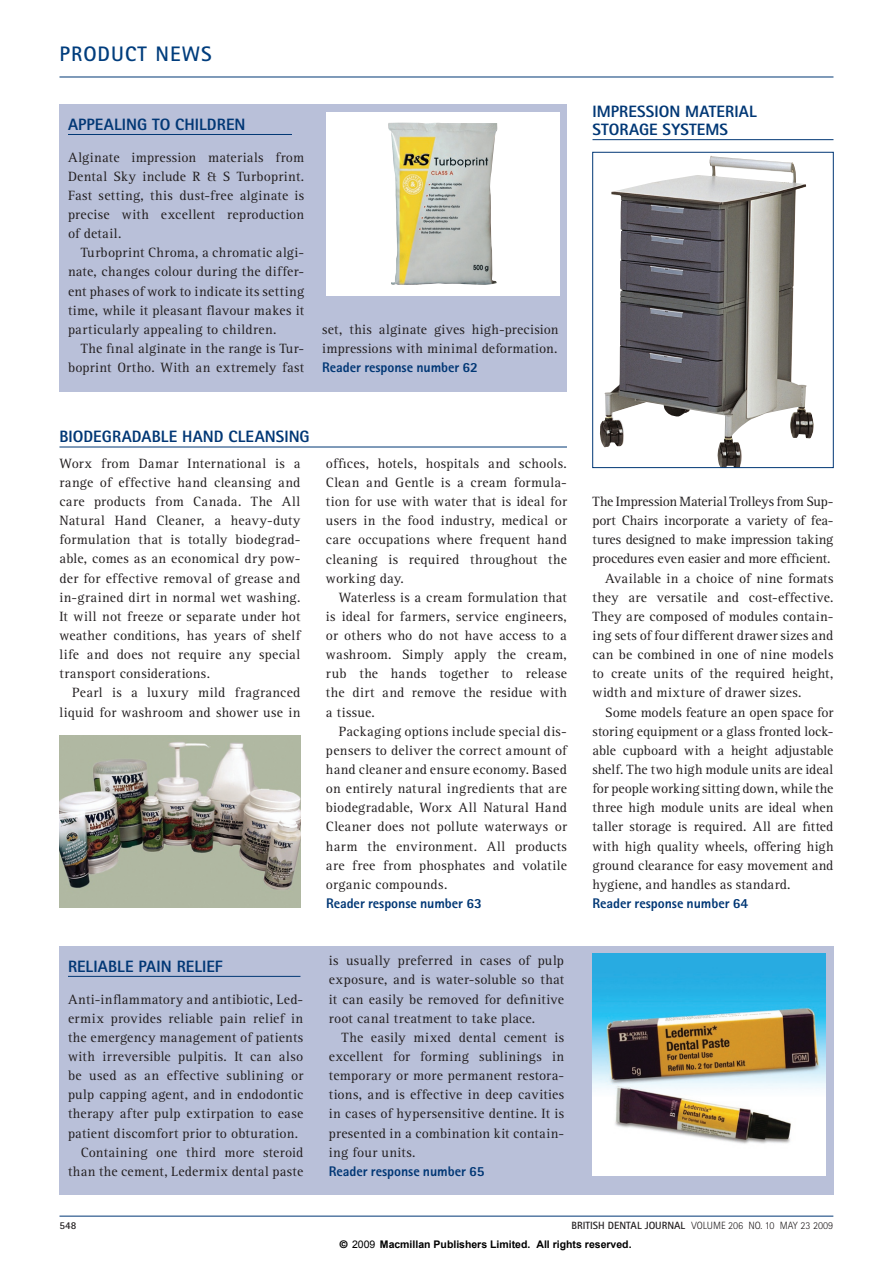
<style>
.page{position:relative;width:893px;height:1263px;background:#fff}
.page>*{position:absolute;margin:0;border:0;box-sizing:border-box;transform-origin:0 0}
.t1{font:700 21px "Rotis Sans Serif";letter-spacing:.05em;color:#013d7d}
.t2{font:800 16.5px/18px "Rotis Sans Serif";letter-spacing:.005em;color:#013775}
.t3{font:13.95px/19.2px "Rotis Serif";letter-spacing:.015em;color:#231f20;text-align:justify}
.t4{font:13.95px "Rotis Serif";letter-spacing:-.01em;color:#231f20}
.t5{font:800 13.95px "Rotis Sans Serif";letter-spacing:-.005em;color:#013775}
.t6{font:13.95px "Rotis Serif";letter-spacing:-.005em;color:#231f20}
.t7{font:700 10.5px "Arial";color:#000}
.t8{font:300 10.5px "Rotis Sans Serif";color:#231f20}
.t9{font:700 10.5px "Rotis Sans Serif";color:#231f20}
.s1{font-weight:700}
.s2{font-family:"Helvetica"}
.s3{font-weight:400}
</style>
<div class="page">
<div style="left:59px;top:104px;width:508px;height:287px;background:#b9c0d9"></div>
<div style="left:59px;top:946px;width:774px;height:249px;background:#b9c0d9"></div>
<hr style="left:59px;top:77px;width:774px;height:1px;background:#013775">
<hr style="left:68px;top:134px;width:224px;height:1px;background:#013775">
<hr style="left:68px;top:976px;width:232px;height:1px;background:#013775">
<hr style="left:59px;top:1216px;width:774px;height:1px;background:#013775">
<hr style="left:59px;top:447px;width:508px;height:1px;background:#013775">
<hr style="left:592px;top:139px;width:241px;height:1px;background:#013775">
<img style="left:600px;top:156px;width:214px;height:310px">
<div style="left:592px;top:152px;width:241px;height:316px;border:1px solid #013775"></div>
<div style="left:326px;top:112px;width:233px;height:184px;background:#fff"></div>
<img style="left:388px;top:122px;width:109px;height:163px">
<img style="left:59px;top:736px;width:241px;height:172px">
<img style="left:592px;top:954px;width:234px;height:222px">
<h1 class="t1" style="left:59px;top:47px;width:154px">PRODUCT NEWS</h1>
<p class="t2" style="left:68px;top:117px;width:179px">APPEALING TO CHILDREN</p>
<p class="t3" style="left:68px;top:149px;width:238px">Alginate impression materials from Dental Sky include R &amp; S Turboprint.<br>Fast setting, this dust-free alginate is precise with excellent reproduction of detail.</p>
<p class="t3" style="left:68px;top:244px;width:238px;text-indent:13px">Turboprint Chroma, a chromatic algi&shy;nate, changes colour during the differ&shy;ent phases of work to indicate its setting time, while it pleasant flavour makes it particularly appealing to children.</p>
<p class="t3" style="left:68px;top:340px;width:238px;text-align:right">The final alginate in the range is Tur&shy;boprint Ortho. With an extremely fast</p>
<p class="t3" style="left:322px;top:321px;width:238px">set, this alginate gives high-precision impressions with minimal deformation.</p>
<p class="t5" style="left:322px;top:363px;width:157px">Reader response number 62</p>
<p class="t2" style="left:59px;top:429px;width:252px">BIODEGRADABLE HAND CLEANSING</p>
<p class="t3" style="left:59px;top:455px;width:243px">Worx from Damar International is a range of effective hand cleansing and care products from Canada. The All Natural Hand Cleaner, a heavy-duty formulation that is totally biodegrad&shy;able, comes as an economical dry pow&shy;der for effective removal of grease and in-grained dirt in normal wet washing.<br>It will not freeze or separate under hot weather conditions, has years of shelf life and does not require any special transport considerations.</p>
<p class="t3" style="left:59px;top:684px;width:242px;text-align:right">Pearl is a luxury mild fragranced liquid for washroom and shower use in</p>
<p class="t3" style="left:326px;top:455px;width:242px">offices, hotels, hospitals and schools.<br>Clean and Gentle is a cream formula&shy;tion for use with water that is ideal for users in the food industry, medical or care occupations where frequent hand cleaning is required throughout the working day.</p>
<p class="t3" style="left:326px;top:589px;width:242px;text-indent:13px">Waterless is a cream formulation that is ideal for farmers, service engineers, or others who do not have access to a washroom. Simply apply the cream, rub the hands together to release the dirt and remove the residue with a tissue.</p>
<p class="t3" style="left:326px;top:723px;width:242px;text-indent:13px">Packaging options include special dis&shy;pensers to deliver the correct amount of hand cleaner and ensure economy. Based on entirely natural ingredients that are biodegradable, Worx All Natural Hand Cleaner does not pollute waterways or harm the environment. All products are free from phosphates and volatile organic compounds.</p>
<p class="t5" style="left:326px;top:898px;width:157px">Reader response number 63</p>
<p class="t2" style="left:68px;top:959px;width:156px">RELIABLE PAIN RELIEF</p>
<p class="t3" style="left:68px;top:991px;width:237px">Anti-inflammatory and antibiotic, Led-</p>
<p class="t3" style="left:68px;top:1010px;width:237px">ermix provides reliable pain relief in</p>
<p class="t3" style="left:68px;top:1029px;width:237px">the emergency management of patients</p>
<p class="t3" style="left:68px;top:1048px;width:237px">with irreversible pulpitis. It can also</p>
<p class="t3" style="left:68px;top:1067px;width:237px">be used as an effective sublining or</p>
<p class="t3" style="left:68px;top:1086px;width:237px">pulp capping agent, and in endodontic</p>
<p class="t3" style="left:68px;top:1105px;width:237px">therapy after pulp extirpation to ease</p>
<p class="t3" style="left:68px;top:1125px;width:232px">patient discomfort prior to obturation.</p>
<p class="t3" style="left:81px;top:1144px;width:224px">Containing one third more steroid</p>
<p class="t3" style="left:68px;top:1163px;width:237px">than the cement, Ledermix dental paste</p>
<p class="t3" style="left:329px;top:952px;width:237px">is usually preferred in cases of pulp exposure, and is water-soluble so that it can easily be removed for definitive root canal treatment to take place.</p>
<p class="t3" style="left:329px;top:1029px;width:237px;text-indent:13px">The easily mixed dental cement is excellent for forming sublinings in temporary or more permanent restora&shy;tions, and is effective in deep cavities in cases of hypersensitive dentine. It is presented in a combination kit contain&shy;ing four units.</p>
<p class="t5" style="left:329px;top:1166px;width:157px">Reader response number 65</p>
<p class="t2" style="left:592px;top:104px;width:166px">IMPRESSION MATERIAL<br>STORAGE SYSTEMS</p>
<p class="t4" style="left:592px;top:496px;width:242px">The Impression Material Trolleys from Sup-</p>
<p class="t4" style="left:592px;top:516px;width:242px">port Chairs incorporate a variety of fea-</p>
<p class="t6" style="left:592px;top:535px;width:242px">tures designed to make impression taking</p>
<p class="t4" style="left:592px;top:554px;width:239px">procedures even easier and more efficient.</p>
<p class="t3" style="left:605px;top:570px;width:230px">Available in a choice of nine formats</p>
<p class="t3" style="left:592px;top:589px;width:242px">they are versatile and cost-effective.</p>
<p class="t3" style="left:592px;top:608px;width:242px">They are composed of modules contain-</p>
<p class="t3" style="left:592px;top:627px;width:242px">ing sets of four different drawer sizes and</p>
<p class="t3" style="left:592px;top:646px;width:242px">can be combined in one of nine models</p>
<p class="t3" style="left:592px;top:665px;width:242px">to create units of the required height,</p>
<p class="t3" style="left:592px;top:684px;width:210px">width and mixture of drawer sizes.</p>
<p class="t3" style="left:605px;top:704px;width:230px">Some models feature an open space for</p>
<p class="t3" style="left:592px;top:723px;width:242px">storing equipment or a glass fronted lock-</p>
<p class="t6" style="left:592px;top:745px;width:242px">able cupboard with a height adjustable</p>
<p class="t3" style="left:592px;top:761px;width:242px">shelf. The two high module units are ideal</p>
<p class="t3" style="left:592px;top:780px;width:242px">for people working sitting down, while the</p>
<p class="t3" style="left:592px;top:799px;width:242px">three high module units are ideal when</p>
<p class="t3" style="left:592px;top:818px;width:242px">taller storage is required. All are fitted</p>
<p class="t3" style="left:592px;top:838px;width:242px">with high quality wheels, offering high</p>
<p class="t3" style="left:592px;top:857px;width:242px">ground clearance for easy movement and</p>
<p class="t3" style="left:592px;top:876px;width:199px">hygiene, and handles as standard.</p>
<p class="t5" style="left:592px;top:898px;width:157px">Reader response number 64</p>
<p class="t9" style="left:59px;top:1222px;width:18px">548</p>
<p class="t8" style="left:571px;top:1222px;width:263px"><span class="s1">BRITISH DENTAL JOURNAL</span> VOLUME 206 NO. 10 MAY 23 2009</p>
<p class="t7" style="left:340px;top:1237px;width:293px"><span class="s2">©</span> <span class="s3">2009</span> Macmillan Publishers Limited. All rights reserved.</p>
</div>
